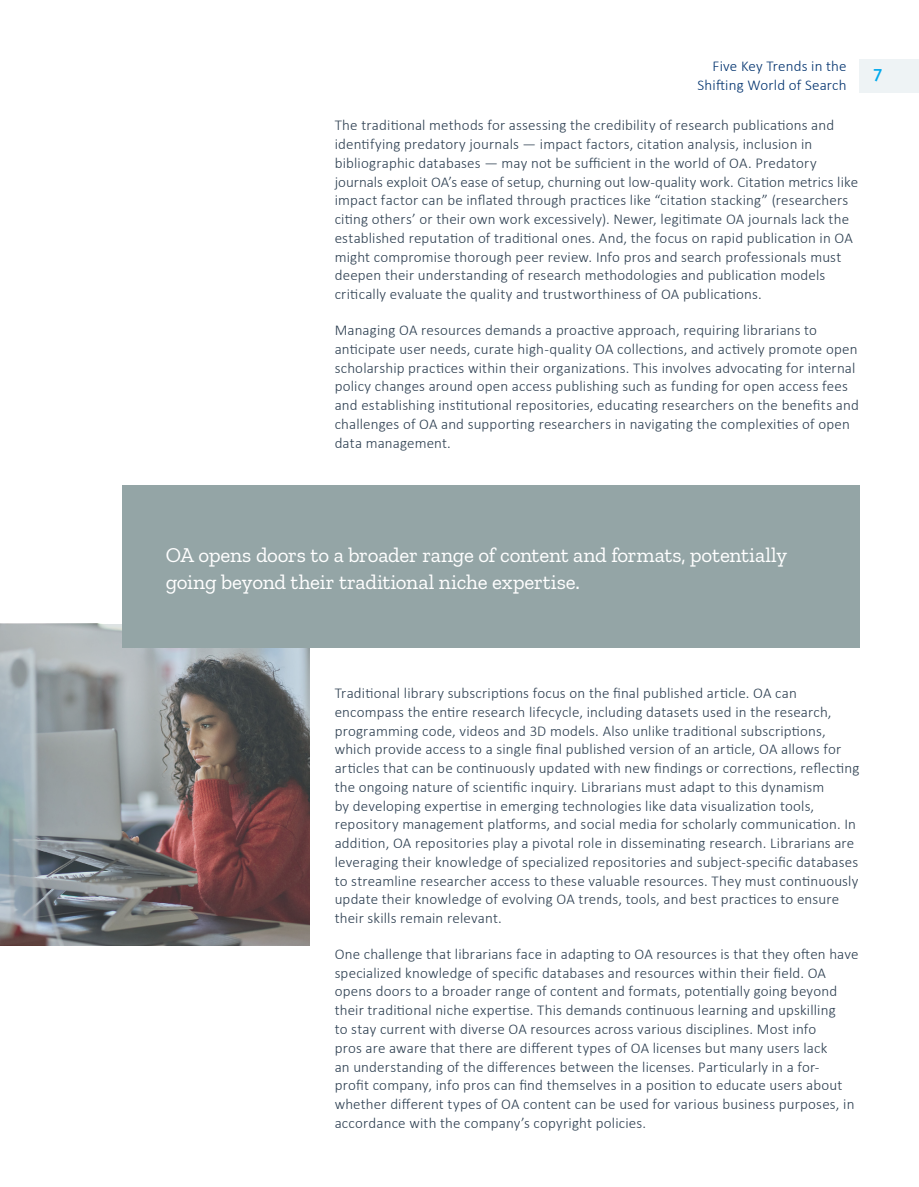
<style>
.page{position:relative;width:919px;height:1187px;background:#fff}
.page>*{position:absolute;margin:0;border:0;box-sizing:border-box;transform-origin:0 0}
.t1{font:21px/26.2px "Zilla Slab";letter-spacing:-.01em;color:#fff}
.t2{font:18px "Soleil Bk";color:#00a9ed}
.body_copy{font:300 15px/18.8px "Calibri";letter-spacing:.01em;color:#2c3e50}
.t3{font:300 15px/18.8px "Calibri";letter-spacing:.01em;color:#00326e;text-align:right}
</style>
<div class="page">
<div style="left:859px;top:60px;width:59px;height:33px;background:#eef3f5"></div>
<img style="left:0;top:623px;width:309px;height:322px">
<div style="left:122px;top:486px;width:737px;height:162px;background:#94a5a6"></div>
<p class="t3" style="left:697px;top:56px;width:151px">Five Key Trends in the<br>Shifting World of Search</p>
<p class="t2" style="left:873px;top:61px;width:10px">7</p>
<p class="body_copy" style="left:334px;top:116px;width:525px">The traditional methods for assessing the credibility of research publications and identifying predatory journals — impact factors, citation analysis, inclusion in bibliographic databases — may not be sufficient in the world of OA. Predatory journals exploit OA’s ease of setup, churning out low-quality work. Citation metrics like impact factor can be inflated through practices like “citation stacking” (researchers citing others’ or their own work excessively). Newer, legitimate OA journals lack the established reputation of traditional ones. And, the focus on rapid publication in OA might compromise thorough peer review. Info pros and search professionals must deepen their understanding of research methodologies and publication models critically evaluate the quality and trustworthiness of OA publications.</p>
<p class="body_copy" style="left:334px;top:320px;width:525px">Managing OA resources demands a proactive approach, requiring librarians to anticipate user needs, curate high-quality OA collections, and actively promote open scholarship practices within their organizations. This involves advocating for internal policy changes around open access publishing such as funding for open access fees and establishing institutional repositories, educating researchers on the benefits and challenges of OA and supporting researchers in navigating the complexities of open data management.</p>
<p class="t1" style="left:166px;top:542px;width:623px">OA opens doors to a broader range of content and formats, potentially going beyond their traditional niche expertise.</p>
<p class="body_copy" style="left:334px;top:683px;width:526px">Traditional library subscriptions focus on the final published article. OA can encompass the entire research lifecycle, including datasets used in the research, programming code, videos and 3D models. Also unlike traditional subscriptions, which provide access to a single final published version of an article, OA allows for articles that can be continuously updated with new findings or corrections, reflecting the ongoing nature of scientific inquiry. Librarians must adapt to this dynamism<br>by developing expertise in emerging technologies like data visualization tools, repository management platforms, and social media for scholarly communication. In addition, OA repositories play a pivotal role in disseminating research. Librarians are leveraging their knowledge of specialized repositories and subject-specific databases to streamline researcher access to these valuable resources. They must continuously update their knowledge of evolving OA trends, tools, and best practices to ensure their skills remain relevant.</p>
<p class="body_copy" style="left:334px;top:944px;width:525px">One challenge that librarians face in adapting to OA resources is that they often have specialized knowledge of specific databases and resources within their field. OA opens doors to a broader range of content and formats, potentially going beyond their traditional niche expertise. This demands continuous learning and upskilling<br>to stay current with diverse OA resources across various disciplines. Most info<br>pros are aware that there are different types of OA licenses but many users lack<br>an understanding of the differences between the licenses. Particularly in a for-<br>profit company, info pros can find themselves in a position to educate users about whether different types of OA content can be used for various business purposes, in accordance with the company’s copyright policies.</p>
</div>
